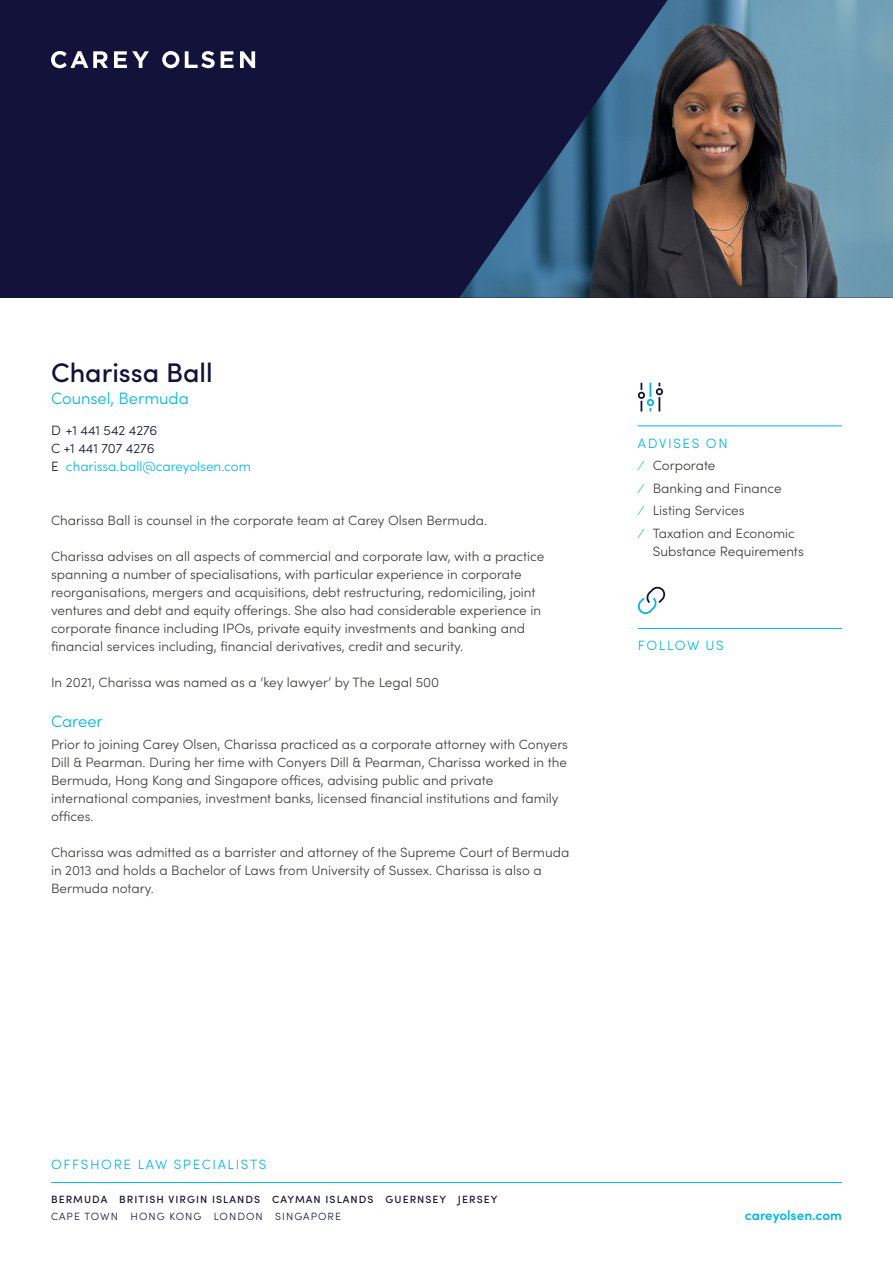
<style>
.page{position:relative;width:893px;height:1263px;background:#fff}
.page>*{position:absolute;margin:0;border:0;box-sizing:border-box;transform-origin:0 0}
.t1{font:500 27px "Sofia Pro";color:#13123a}
.t2{font:300 16.5px "Sofia Pro";color:#00b4e5}
.t3{font:300 13.5px/18px "Sofia Pro";color:#3c3c3b}
.t4{font:300 13.5px/18px "Sofia Pro";color:#00b4e5}
.t5{font:300 13.5px "Sofia Pro";letter-spacing:.12em;color:#00b4e5}
.t6{font:600 13.5px "Sofia Pro";color:#00b4e5}
.t7{font:300 13.5px "Sofia Pro";letter-spacing:.115em;color:#00b4e5}
.t8{font:500 10.5px "Sofia Pro";letter-spacing:.1em;color:#13123a}
.t9{font:300 10.5px "Sofia Pro";letter-spacing:.1em;color:#13123a}
.s1{color:#13123a}
.s2{color:#00b4e5}
</style>
<div class="page">
<hr style="left:51px;top:1182px;width:791px;height:1px;background:#00b4e5">
<hr style="left:638px;top:425px;width:204px;height:1px;background:#00b4e5">
<hr style="left:638px;top:628px;width:204px;height:1px;background:#00b4e5">
<svg style="left:637px;top:382px;width:26px;height:30px"></svg>
<svg style="left:637px;top:586px;width:29px;height:28px"></svg>
<div style="left:0;top:0;width:893px;height:298px;background:#13123a"></div>
<img style="left:459px;top:0;width:434px;height:298px">
<svg style="left:114px;top:51px;width:35px;height:17px"></svg>
<svg style="left:185px;top:51px;width:30px;height:17px"></svg>
<svg style="left:221px;top:51px;width:13px;height:17px"></svg>
<svg style="left:240px;top:51px;width:15px;height:17px"></svg>
<svg style="left:162px;top:51px;width:17px;height:17px"></svg>
<svg style="left:51px;top:51px;width:57px;height:17px"></svg>
<h1 class="t1" style="left:51px;top:353px;width:163px">Charissa Ball</h1>
<p class="t2" style="left:51px;top:386px;width:139px">Counsel, Bermuda</p>
<p class="t4" style="left:51px;top:421px;width:201px"><span class="s1">D +1 441 542 4276<br>C +1 441 707 4276<br>E</span> charissa.ball@careyolsen.com</p>
<p class="t3" style="left:51px;top:511px;width:438px">Charissa Ball is counsel in the corporate team at Carey Olsen Bermuda.</p>
<p class="t3" style="left:51px;top:547px;width:495px">Charissa advises on all aspects of commercial and corporate law, with a practice spanning a number of specialisations, with particular experience in corporate reorganisations, mergers and acquisitions, debt restructuring, redomiciling, joint ventures and debt and equity offerings. She also had considerable experience in corporate finance including IPOs, private equity investments and banking and financial services including, financial derivatives, credit and security.</p>
<p class="t3" style="left:51px;top:673px;width:390px">In 2021, Charissa was named as a ‘key lawyer’ by The Legal 500</p>
<p class="t2" style="left:51px;top:709px;width:53px">Career</p>
<p class="t3" style="left:51px;top:735px;width:519px">Prior to joining Carey Olsen, Charissa practiced as a corporate attorney with Conyers Dill &amp; Pearman. During her time with Conyers Dill &amp; Pearman, Charissa worked in the Bermuda, Hong Kong and Singapore offices, advising public and private international companies, investment banks, licensed financial institutions and family offices.</p>
<p class="t3" style="left:51px;top:843px;width:520px">Charissa was admitted as a barrister and attorney of the Supreme Court of Bermuda in 2013 and holds a Bachelor of Laws from University of Sussex. Charissa is also a<br>Bermuda notary.</p>
<p class="t3" style="left:638px;top:431px;width:158px;line-height:22.5px"><span class="s2">ADVISES ON<br>⁄</span> Corporate<br><span class="s2">⁄</span> Banking and Finance<br><span class="s2">⁄</span> Listing Services<br><span class="s2">⁄</span> Taxation and Economic</p>
<p class="t3" style="left:653px;top:541px;width:153px">Substance Requirements</p>
<p class="t7" style="left:638px;top:635px;width:87px">FOLLOW US</p>
<p class="t5" style="left:51px;top:1155px;width:217px">OFFSHORE LAW SPECIALISTS</p>
<p class="t8" style="left:51px;top:1191px;width:448px">BERMUDA BRITISH VIRGIN ISLANDS CAYMAN ISLANDS GUERNSEY JERSEY</p>
<p class="t9" style="left:51px;top:1209px;width:291px">CAPE TOWN HONG KONG LONDON SINGAPORE</p>
<p class="t6" style="left:745px;top:1205px;width:98px">careyolsen.com</p>
</div>
